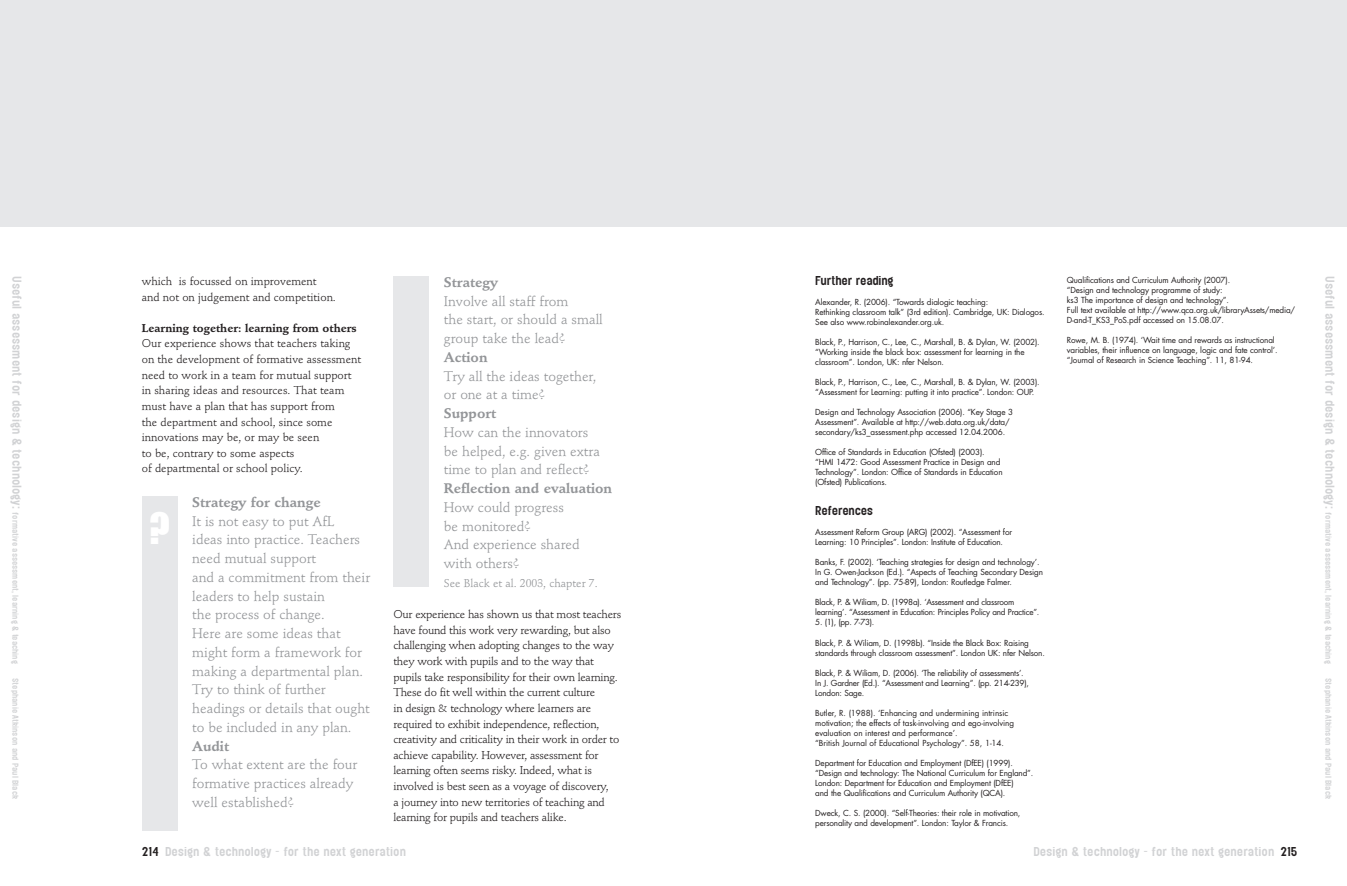
<style>
.page{position:relative;width:1347px;height:886px;background:#fff}
.page>*{position:absolute;margin:0;border:0;box-sizing:border-box;transform-origin:0 0}
.t1{font:40px "Impact";color:#fff}
.t2{font:13.75px/18.8px "Stempel Schneidler";color:#939598}
.t3{font:700 13.75px "Stempel Schneidler";color:#939598}
.t4{font:11.25px/15.6px "Stempel Schneidler";letter-spacing:-.02em;color:#231f20}
.t5{font:11.25px/15.6px "Stempel Schneidler";color:#231f20}
.t6{font:500 11.25px "Elephant";color:#d1d2d4}
.t7{font:700 11.25px "Stempel Schneidler";color:#231f20}
.t8{font:11.25px "Stempel Schneidler";color:#939598}
.t9{font:500 11.25px "Elephant";letter-spacing:-.03em;color:#231f20}
.t10{font:8.12px/10px "Futura";letter-spacing:-.02em;color:#231f20}
.t11{font:500 7.5px "Elephant";color:#d1d2d4}
.s1{font-size:7.5px}
.s2{color:#231f20}
</style>
<div class="page">
<div style="left:673px;top:0;width:673px;height:227px;background:#e6e7e9"></div>
<div style="left:0;top:0;width:673px;height:227px;background:#e6e7e9"></div>
<div style="left:142px;top:496px;width:35px;height:335px;background:#e6e7e9"></div>
<div style="left:393px;top:276px;width:36px;height:311px;background:#e6e7e9"></div>
<h3 class="t6" style="left:22px;top:276px;width:389px;rotate:90deg">Useful assessment for design &amp; technology: <span class="s1">formative assessment, learning &amp; teaching</span></h3>
<p class="t11" style="left:19px;top:678px;width:122px;rotate:90deg">Stephanie Atkinson and Paul Black</p>
<h3 class="t5" style="left:142px;top:274px;width:196px">which is focussed on improvement and not on judgement and competition.</h3>
<h3 class="t7" style="left:142px;top:323px;width:216px">Learning together: learning from others</h3>
<p class="t5" style="left:142px;top:337px;width:221px">Our experience shows that teachers taking on the development of formative assessment need to work in a team for mutual support in sharing ideas and resources. That team must have a plan that has support from<br>the department and school, since some innovations may be, or may be seen<br>to be, contrary to some aspects<br>of departmental or school policy.</p>
<h2 class="t3" style="left:192px;top:496px;width:130px">Strategy for change</h2>
<p class="t2" style="left:192px;top:513px;width:179px">It is not easy to put AfL<br>ideas into practice. Teachers need mutual support<br>and a commitment from their leaders to help sustain<br>the process of change.<br>Here are some ideas that might form a framework for making a departmental plan.<br>Try to think of further headings or details that ought to be included in any plan.</p>
<h2 class="t3" style="left:192px;top:740px;width:38px">Audit</h2>
<h2 class="t2" style="left:192px;top:757px;width:167px">To what extent are the four formative practices already well established?</h2>
<h1 class="t1" style="left:149px;top:507px;width:22px">?</h1>
<h2 class="t3" style="left:444px;top:276px;width:56px">Strategy</h2>
<h2 class="t2" style="left:444px;top:293px;width:160px">Involve all staff from<br>the start, or should a small group take the lead?</h2>
<h2 class="t3" style="left:444px;top:351px;width:45px">Action</h2>
<h2 class="t2" style="left:444px;top:368px;width:154px">Try all the ideas together, or one at a time?</h2>
<h2 class="t3" style="left:444px;top:408px;width:54px">Support</h2>
<h2 class="t2" style="left:444px;top:424px;width:157px">How can the innovators be helped, e.g. given extra time to plan and reflect?</h2>
<h2 class="t3" style="left:444px;top:483px;width:170px">Reflection and evaluation</h2>
<h2 class="t2" style="left:444px;top:499px;width:137px">How could progress be monitored?<br>And experience shared with others?</h2>
<h3 class="t8" style="left:444px;top:578px;width:155px">See Black et al. 2003, chapter 7.</h3>
<p class="t4" style="left:393px;top:607px;width:229px">Our experience has shown us that most teachers have found this work very rewarding, but also challenging when adopting changes to the way they work with pupils and to the way that pupils take responsibility for their own learning.<br>These do fit well within the current culture<br>in design &amp; technology where learners are required to exhibit independence, reflection, creativity and criticality in their work in order to achieve capability. However, assessment for learning often seems risky. Indeed, what is involved is best seen as a voyage of discovery,<br>a journey into new territories of teaching and learning for pupils and teachers alike.</p>
<h3 class="t6" style="left:142px;top:847px;width:266px"><span class="s2">214</span> Design &amp; technology - for the next generation</h3>
<h3 class="t9" style="left:815px;top:276px;width:80px">Further reading</h3>
<p class="t10" style="left:815px;top:298px;width:231px">Alexander, R. (2006). “Towards dialogic teaching:<br>Rethinking classroom talk” (3rd edition). Cambridge, UK: Dialogos.<br>See also www.robinalexander.org.uk.</p>
<p class="t10" style="left:815px;top:338px;width:226px">Black, P., Harrison, C., Lee, C., Marshall, B. &amp; Dylan, W. (2002). “Working inside the black box: assessment for learning in the classroom”. London, UK: nfer Nelson.</p>
<p class="t10" style="left:815px;top:378px;width:226px">Black, P., Harrison, C., Lee, C., Marshall, B. &amp; Dylan, W. (2003). “Assessment for Learning: putting it into practice”. London: OUP.</p>
<p class="t10" style="left:815px;top:408px;width:199px">Design and Technology Association (2006). “Key Stage 3<br>Assessment”. Available at http://web.data.org.uk/data/ secondary/ks3_assessment.php accessed 12.04.2006.</p>
<p class="t10" style="left:815px;top:448px;width:189px">Office of Standards in Education (Ofsted) (2003). “HMI 1472: Good Assessment Practice in Design and Technology”. London: Office of Standards in Education (Ofsted) Publications.</p>
<h3 class="t9" style="left:815px;top:506px;width:59px">References</h3>
<p class="t10" style="left:815px;top:528px;width:198px">Assessment Reform Group (ARG) (2002). “Assessment for<br>Learning: 10 Principles”. London: Institute of Education.</p>
<p class="t10" style="left:815px;top:558px;width:229px">Banks, F. (2002). ‘Teaching strategies for design and technology’.<br>In G. Owen-Jackson (Ed.). “Aspects of Teaching Secondary Design and Technology”. (pp. 75-89), London: Routledge Falmer.</p>
<p class="t10" style="left:815px;top:598px;width:225px">Black, P. &amp; Wiliam, D. (1998a). ‘Assessment and classroom learning’. “Assessment in Education: Principles Policy and Practice”.</p>
<p class="t10" style="left:815px;top:618px;width:61px">5. (1), (pp. 7-73).</p>
<p class="t10" style="left:815px;top:638px;width:231px">Black, P. &amp; Wiliam, D. (1998b). “Inside the Black Box: Raising standards through classroom assessment”. London UK: nfer Nelson.</p>
<p class="t10" style="left:815px;top:668px;width:215px">Black, P. &amp; Wiliam, D. (2006). ‘The reliability of assessments’.<br>In J. Gardner (Ed.). “Assessment and Learning”. (pp. 214-239),<br>London: Sage.</p>
<p class="t10" style="left:815px;top:708px;width:200px">Butler, R. (1988). ‘Enhancing and undermining intrinsic motivation; the effects of task-involving and ego-involving evaluation on interest and performance’.<br>“British Journal of Educational Psychology”. 58, 1-14.</p>
<p class="t10" style="left:815px;top:758px;width:220px">Department for Education and Employment (DfEE) (1999). “Design and technology: The National Curriculum for England”.<br>London: Department for Education and Employment (DfEE)<br>and the Qualifications and Curriculum Authority (QCA).</p>
<p class="t10" style="left:815px;top:808px;width:207px">Dweck, C. S. (2000). “Self-Theories: their role in motivation, personality and development”. London: Taylor &amp; Francis.</p>
<p class="t10" style="left:1067px;top:276px;width:230px">Qualifications and Curriculum Authority (2007).<br>“Design and technology programme of study:<br>ks3 The importance of design and technology”.<br>Full text available at http://www.qca.org.uk/libraryAssets/media/ D-and-T_KS3_PoS.pdf accessed on 15.08.07.</p>
<p class="t10" style="left:1067px;top:336px;width:212px">Rowe, M. B. (1974). ‘Wait time and rewards as instructional variables, their influence on language, logic and fate control’. “Journal of Research in Science Teaching”. 11, 81-94.</p>
<h3 class="t6" style="left:1033px;top:847px;width:265px">Design &amp; technology - for the next generation <span class="s2">215</span></h3>
<h3 class="t6" style="left:1334px;top:276px;width:389px;rotate:90deg">Useful assessment for design &amp; technology: <span class="s1">formative assessment, learning &amp; teaching</span></h3>
<p class="t11" style="left:1331px;top:678px;width:122px;rotate:90deg">Stephanie Atkinson and Paul Black</p>
</div>
